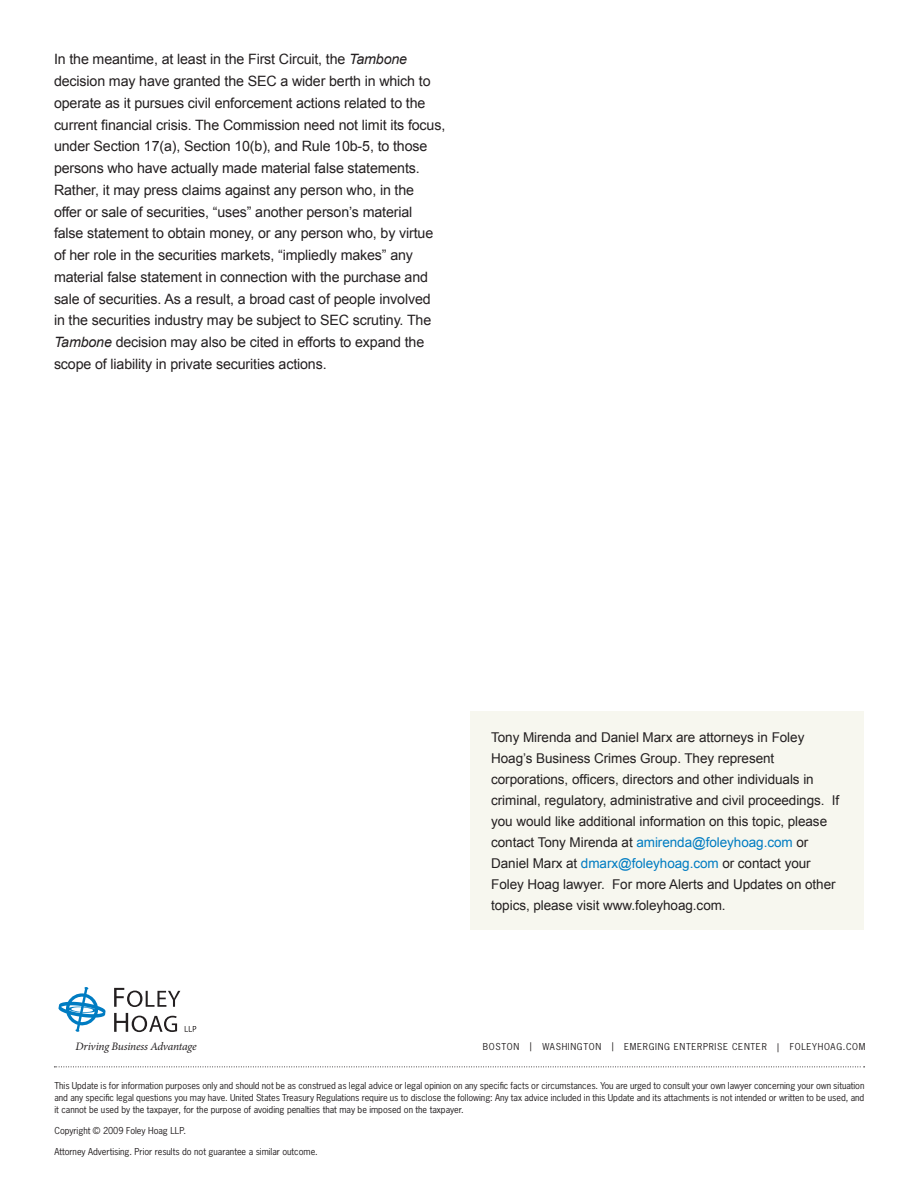
<style>
.page{position:relative;width:918px;height:1188px;background:#fff}
.page>*{position:absolute;margin:0;border:0;box-sizing:border-box;transform-origin:0 0}
.t1{font:14.25px/21.8px "Arial";letter-spacing:-.01em;color:#231f20}
.t2{font:13.5px/21px "Arial";letter-spacing:-.005em;color:#231f20}
.t3{font:italic 11.4px "Minion Pro";letter-spacing:-.02em;color:#231f20}
.t4{font:9px/12px "News Gothic Std";letter-spacing:-.005em;color:#231f20;text-align:justify}
.t5{font:9px "News Gothic Std";letter-spacing:.075em;color:#231f20}
.s1{font-style:italic}
.s2{color:#007cc2}
</style>
<div class="page">
<svg style="left:54px;top:1067px;width:811px;height:1px"></svg>
<svg style="left:58px;top:987px;width:48px;height:45px"></svg>
<svg style="left:114px;top:988px;width:66px;height:19px"></svg>
<svg style="left:114px;top:1013px;width:63px;height:19px"></svg>
<svg style="left:185px;top:1026px;width:11px;height:6px"></svg>
<div style="left:470px;top:711px;width:394px;height:219px;background:#f7f7ef"></div>
<p class="t1" style="left:54px;top:49px;width:393px">In the meantime, at least in the First Circuit, the <span class="s1">Tambone </span>decision may have granted the SEC a wider berth in which to operate as it pursues civil enforcement actions related to the current financial crisis. The Commission need not limit its focus, under Section 17(a), Section 10(b), and Rule 10b-5, to those persons who have actually made material false statements.<br>Rather, it may press claims against any person who, in the offer or sale of securities, “uses” another person’s material false statement to obtain money, or any person who, by virtue of her role in the securities markets, “impliedly makes” any material false statement in connection with the purchase and sale of securities. As a result, a broad cast of people involved<br>in the securities industry may be subject to SEC scrutiny. The <span class="s1">Tambone</span> decision may also be cited in efforts to expand the scope of liability in private securities actions.</p>
<p class="t2" style="left:491px;top:727px;width:350px">Tony Mirenda and Daniel Marx are attorneys in Foley Hoag’s Business Crimes Group. They represent corporations, officers, directors and other individuals in criminal, regulatory, administrative and civil proceedings. If you would like additional information on this topic, please contact Tony Mirenda at <span class="s2">amirenda@foleyhoag.com</span> or Daniel Marx at <span class="s2">dmarx@foleyhoag.com</span> or contact your Foley Hoag lawyer. For more Alerts and Updates on other topics, please visit www.foleyhoag.com.</p>
<p class="t3" style="left:76px;top:1038px;width:123px">Driving Business Advantage</p>
<p class="t5" style="left:483px;top:1041px;width:384px">BOSTON | WASHINGTON | EMERGING ENTERPRISE CENTER | FOLEYHOAG.COM</p>
<p class="t4" style="left:54px;top:1079px;width:812px">This Update is for information purposes only and should not be as construed as legal advice or legal opinion on any specific facts or circumstances. You are urged to consult your own lawyer concerning your own situation and any specific legal questions you may have. United States Treasury Regulations require us to disclose the following: Any tax advice included in this Update and its attachments is not intended or written to be used, and it cannot be used by the taxpayer, for the purpose of avoiding penalties that may be imposed on the taxpayer.</p>
<p class="t4" style="left:54px;top:1124px;width:133px">Copyright © 2009 Foley Hoag LLP.</p>
<p class="t4" style="left:54px;top:1145px;width:265px">Attorney Advertising. Prior results do not guarantee a similar outcome.</p>
</div>
